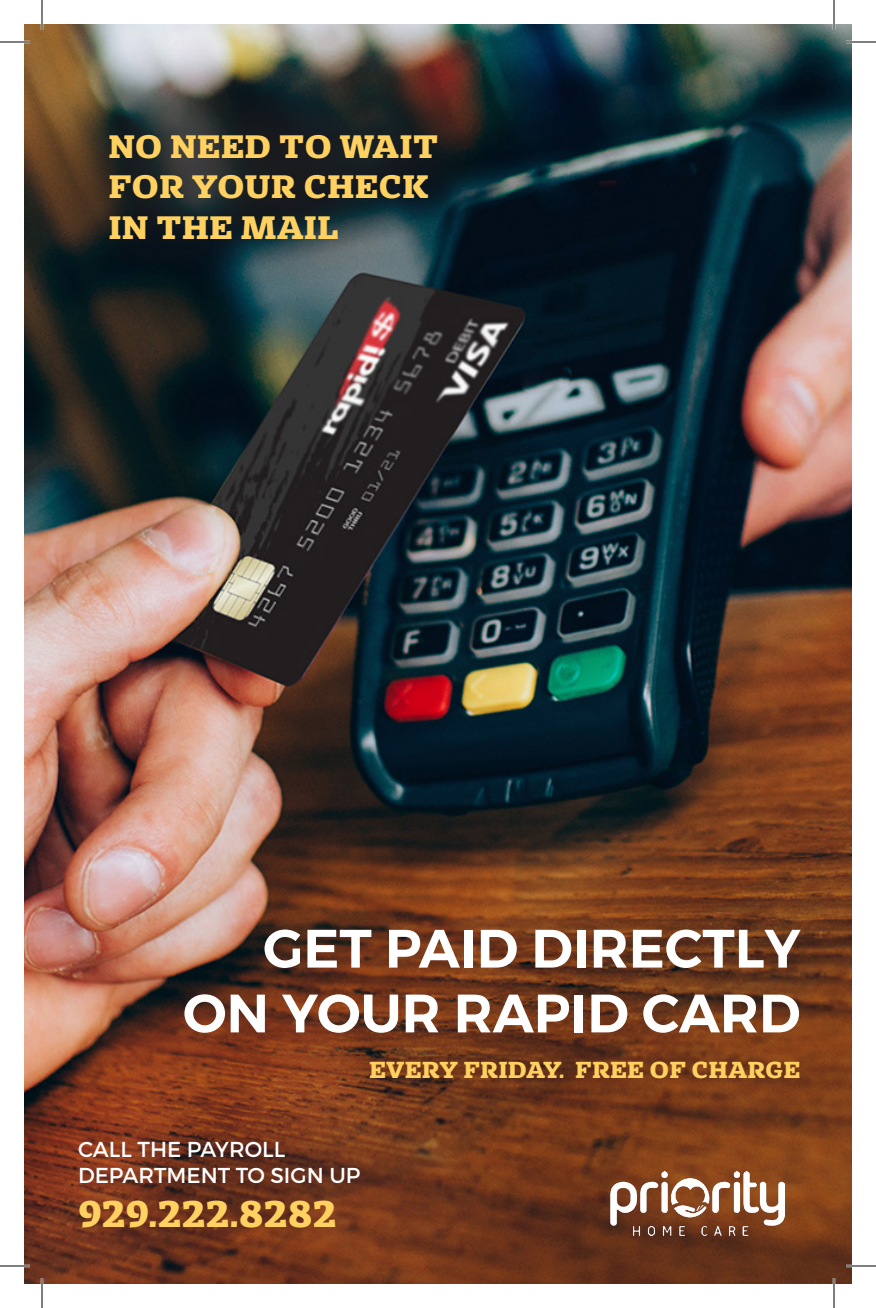
<style>
.page{position:relative;width:876px;height:1308px;background:#fff}
.page>*{position:absolute;margin:0;border:0;box-sizing:border-box;transform-origin:0 0}
.t1{font:600 54px "Montserrat";color:#fff}
.t2{font:700 40.4px "Basil";color:#ffd161}
.t3{font:700 33.6px/40.4px "Basil";color:#ffd161}
.t4{font:700 24px "Basil";color:#ffd161}
.t5{font:21.6px/26px "Montserrat";color:#fff}
</style>
<div class="page">
<img style="left:24px;top:24px;width:828px;height:1260px">
<div style="left:44px;top:46px;width:462px;height:242px;background:#231f20;opacity:.75"></div>
<img style="left:611px;top:1171px;width:174px;height:64px">
<hr style="left:0;top:41px;width:30px;height:2px;background:#fff">
<hr style="left:846px;top:41px;width:30px;height:2px;background:#fff">
<hr style="left:0;top:1265px;width:30px;height:2px;background:#fff">
<hr style="left:846px;top:1265px;width:30px;height:2px;background:#fff">
<hr style="left:41px;top:0;width:2px;height:30px;background:#fff">
<hr style="left:41px;top:1278px;width:2px;height:30px;background:#fff">
<hr style="left:833px;top:0;width:2px;height:30px;background:#fff">
<hr style="left:833px;top:1278px;width:2px;height:30px;background:#fff">
<hr style="left:0;top:42px;width:30px;height:1px;background:#000">
<hr style="left:846px;top:42px;width:30px;height:1px;background:#000">
<hr style="left:0;top:1266px;width:30px;height:1px;background:#000">
<hr style="left:846px;top:1266px;width:30px;height:1px;background:#000">
<hr style="left:42px;top:0;width:1px;height:30px;background:#000">
<hr style="left:42px;top:1278px;width:1px;height:30px;background:#000">
<hr style="left:834px;top:0;width:1px;height:30px;background:#000">
<hr style="left:834px;top:1278px;width:1px;height:30px;background:#000">
<p class="t3" style="left:108px;top:126px;width:331px">NO NEED TO WAIT<br>FOR YOUR CHECK<br>IN THE MAIL</p>
<p class="t1" style="left:263px;top:915px;width:539px">GET PAID DIRECTLY</p>
<p class="t1" style="left:183px;top:980px;width:619px">ON YOUR RAPID CARD</p>
<p class="t4" style="left:369px;top:1054px;width:433px">EVERY FRIDAY. FREE OF CHARGE</p>
<p class="t5" style="left:78px;top:1136px;width:284px">CALL THE PAYROLL<br>DEPARTMENT TO SIGN UP</p>
<p class="t2" style="left:78px;top:1187px;width:260px">929.222.8282</p>
</div>
